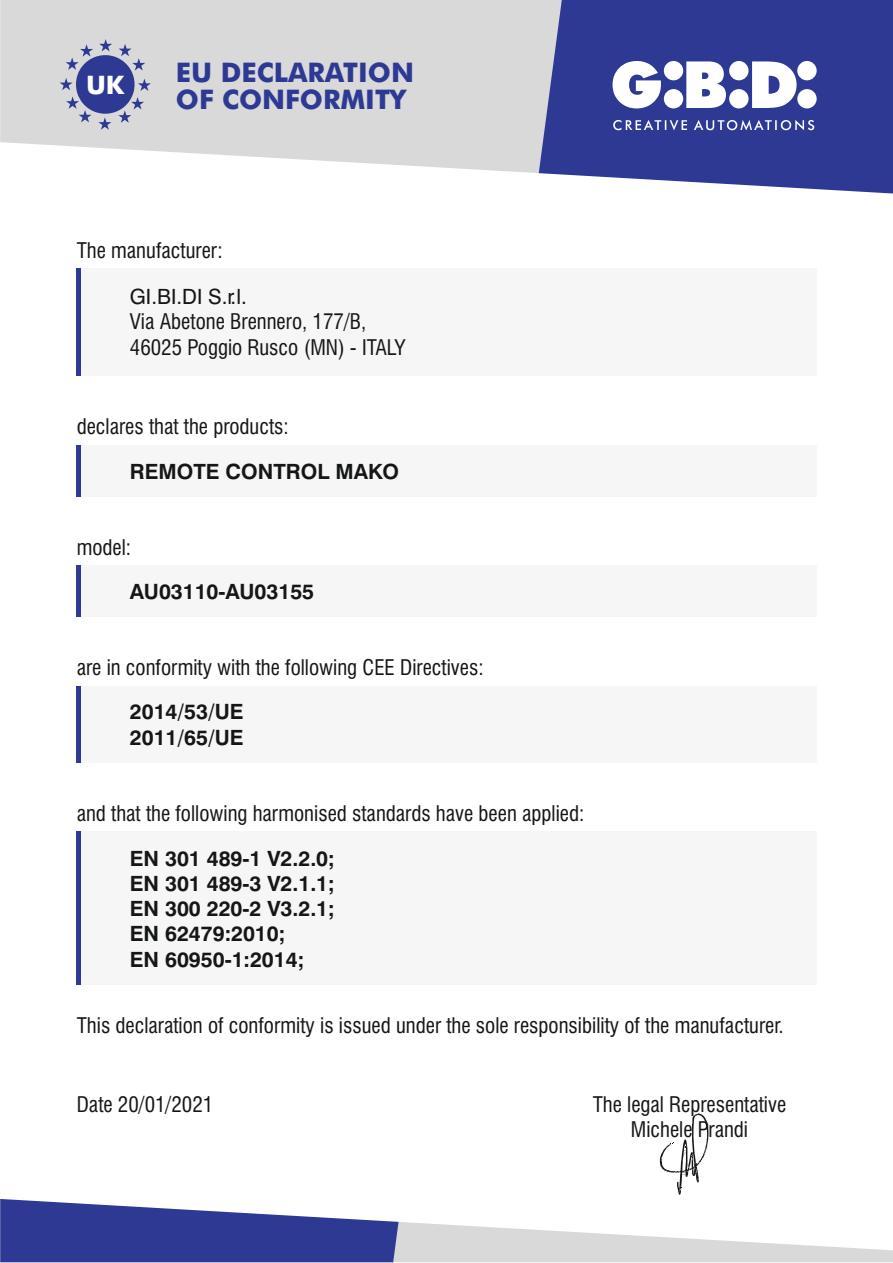
<style>
.page{position:relative;width:893px;height:1263px;background:#fff}
.page>*{position:absolute;margin:0;border:0;box-sizing:border-box;transform-origin:0 0}
.t1{font:700 27px/27px "Futura BT";color:#2d3993}
.t2{font:700 25.5px "Futura BT";color:#fff}
.t3{font:condensed 21px/25.2px "Swiss 721 BT";color:#151616;text-align:center}
.t4{font:700 21px/25.2px "Swiss 721 BT";color:#151616}
.t5{font:21px "Swiss 721 BT";color:#151616}
</style>
<div class="page">
<svg style="left:0;top:0;width:539px;height:173px;background:#dcdcdd"></svg>
<svg style="left:539px;top:0;width:354px;height:194px;background:#414c9d"></svg>
<svg style="left:612px;top:61px;width:205px;height:69px"></svg>
<svg style="left:60px;top:39px;width:91px;height:91px;background:#9498bd"></svg>
<svg style="left:0;top:1113px;width:893px;height:149px"></svg>
<div style="left:77px;top:268px;width:740px;height:108px;background:#f6f6f6"></div>
<div style="left:77px;top:446px;width:740px;height:51px;background:#f6f6f6"></div>
<div style="left:77px;top:566px;width:740px;height:51px;background:#f6f6f6"></div>
<div style="left:77px;top:686px;width:740px;height:76px;background:#f6f6f6"></div>
<div style="left:77px;top:832px;width:740px;height:153px;background:#f6f6f6"></div>
<hr style="left:77px;top:268px;width:4px;height:108px;background:#2d3993">
<hr style="left:77px;top:446px;width:4px;height:51px;background:#2d3993">
<hr style="left:77px;top:566px;width:4px;height:51px;background:#2d3993">
<hr style="left:77px;top:686px;width:4px;height:76px;background:#2d3993">
<hr style="left:77px;top:832px;width:4px;height:153px;background:#2d3993">
<p class="t2" style="left:86px;top:75px;width:40px">UK</p>
<p class="t1" style="left:176px;top:61px;width:240px">EU DECLARATION<br>OF CONFORMITY</p>
<p class="t3" style="left:77px;top:240px;width:147px">The manufacturer:</p>
<p class="t5" style="left:130px;top:288px;width:118px">GI.BI.DI S.r.l.</p>
<p class="t3" style="left:130px;top:311px;width:277px;text-align:left">Via Abetone Brennero, 177/B,<br>46025 Poggio Rusco (MN) - ITALY</p>
<p class="t3" style="left:77px;top:416px;width:214px">declares that the products:</p>
<p class="t4" style="left:130px;top:461px;width:271px">REMOTE CONTROL MAKO</p>
<p class="t3" style="left:77px;top:537px;width:56px">model:</p>
<p class="t4" style="left:130px;top:581px;width:186px">AU03110-AU03155</p>
<p class="t3" style="left:77px;top:657px;width:408px">are in conformity with the following CEE Directives:</p>
<p class="t4" style="left:130px;top:701px;width:115px">2014/53/UE<br>2011/65/UE</p>
<p class="t3" style="left:77px;top:803px;width:509px">and that the following harmonised standards have been applied:</p>
<p class="t4" style="left:130px;top:848px;width:206px">EN 301 489-1 V2.2.0;<br>EN 301 489-3 V2.1.1;<br>EN 300 220-2 V3.2.1;<br>EN 62479:2010;<br>EN 60950-1:2014;</p>
<p class="t3" style="left:77px;top:1014px;width:709px">This declaration of conformity is issued under the sole responsibility of the manufacturer.</p>
<p class="t3" style="left:77px;top:1094px;width:138px">Date 20/01/2021</p>
<p class="t3" style="left:593px;top:1094px;width:195px">The legal Representative<br>Michele Prandi</p>
</div>
